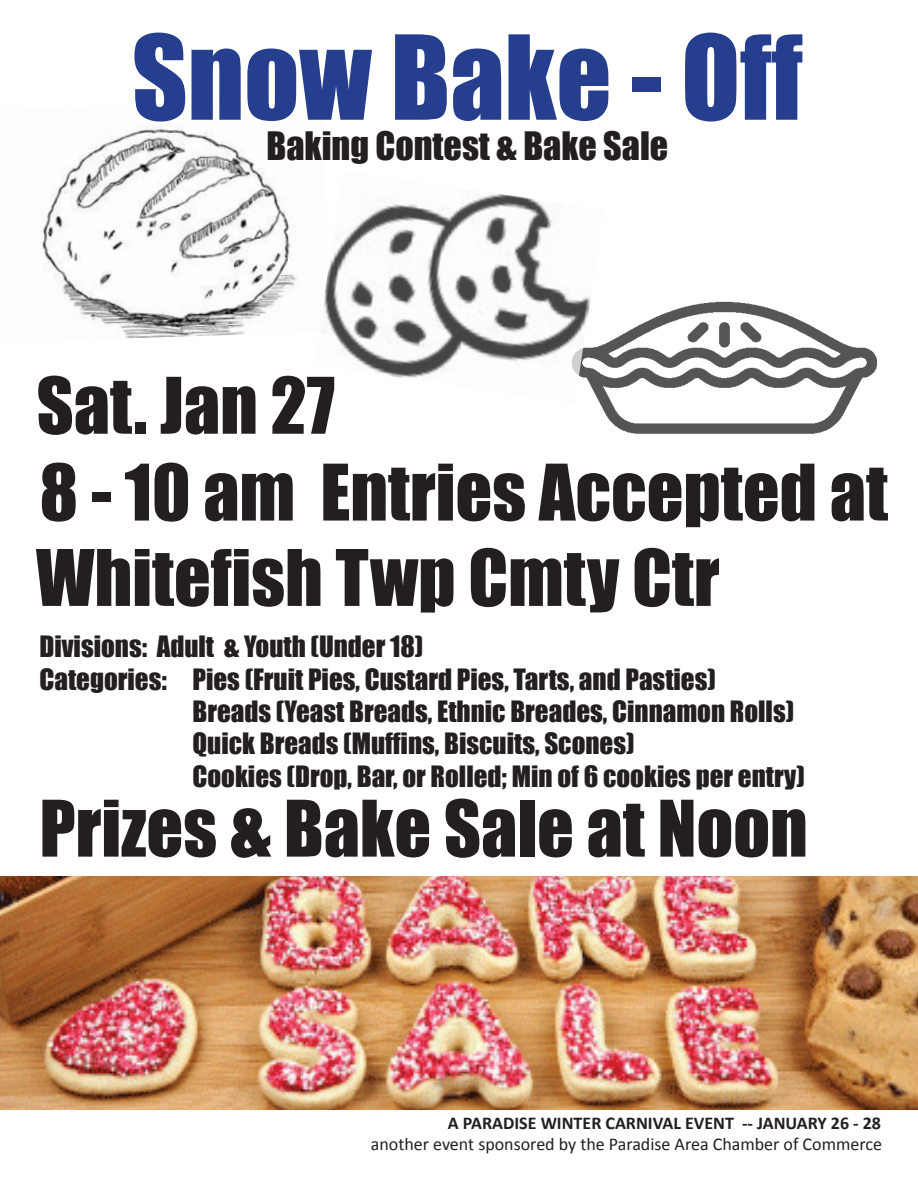
<style>
.page{position:relative;width:918px;height:1188px;background:#fff}
.page>*{position:absolute;margin:0;border:0;box-sizing:border-box;transform-origin:0 0}
.t1{font:108px "Impact";color:#253f8e}
.t2{font:72px/86.8px "Impact";color:#231f20}
.t3{font:36px "Impact";color:#231f20}
.t4{font:27px "Impact";color:#231f20}
.t5{font:18px "Calibri";color:#231f20}
.t6{font:700 18px "Calibri";color:#231f20}
</style>
<div class="page">
<img style="left:600px;top:301px;width:277px;height:133px">
<img style="left:42px;top:126px;width:255px;height:213px">
<img style="left:324px;top:191px;width:280px;height:213px">
<img style="left:0;top:877px;width:918px;height:232px">
<h1 class="t1" style="left:132px;top:-6px;width:672px">Snow Bake - Off</h1>
<h3 class="t3" style="left:267px;top:118px;width:403px">Baking Contest &amp; Bake Sale</h3>
<h2 class="t2" style="left:36px;top:360px;width:853px">Sat. Jan 27<br>8 - 10 am Entries Accepted at</h2>
<h2 class="t2" style="left:36px;top:532px;width:685px">Whitefish Twp Cmty Ctr</h2>
<p class="t4" style="left:39px;top:626px;width:385px">Divisions: Adult &amp; Youth (Under 18)</p>
<p class="t4" style="left:39px;top:658px;width:678px">Categories: Pies (Fruit Pies, Custard Pies, Tarts, and Pasties)</p>
<p class="t4" style="left:193px;top:691px;width:603px">Breads (Yeast Breads, Ethnic Breades, Cinnamon Rolls)</p>
<p class="t4" style="left:193px;top:723px;width:444px">Quick Breads (Muffins, Biscuits, Scones)</p>
<p class="t4" style="left:193px;top:755px;width:614px">Cookies (Drop, Bar, or Rolled; Min of 6 cookies per entry)</p>
<h2 class="t2" style="left:39px;top:783px;width:770px">Prizes &amp; Bake Sale at Noon</h2>
<p class="t6" style="left:448px;top:1111px;width:435px">A PARADISE WINTER CARNIVAL EVENT -- JANUARY 26 - 28</p>
<p class="t5" style="left:371px;top:1133px;width:513px">another event sponsored by the Paradise Area Chamber of Commerce</p>
</div>
